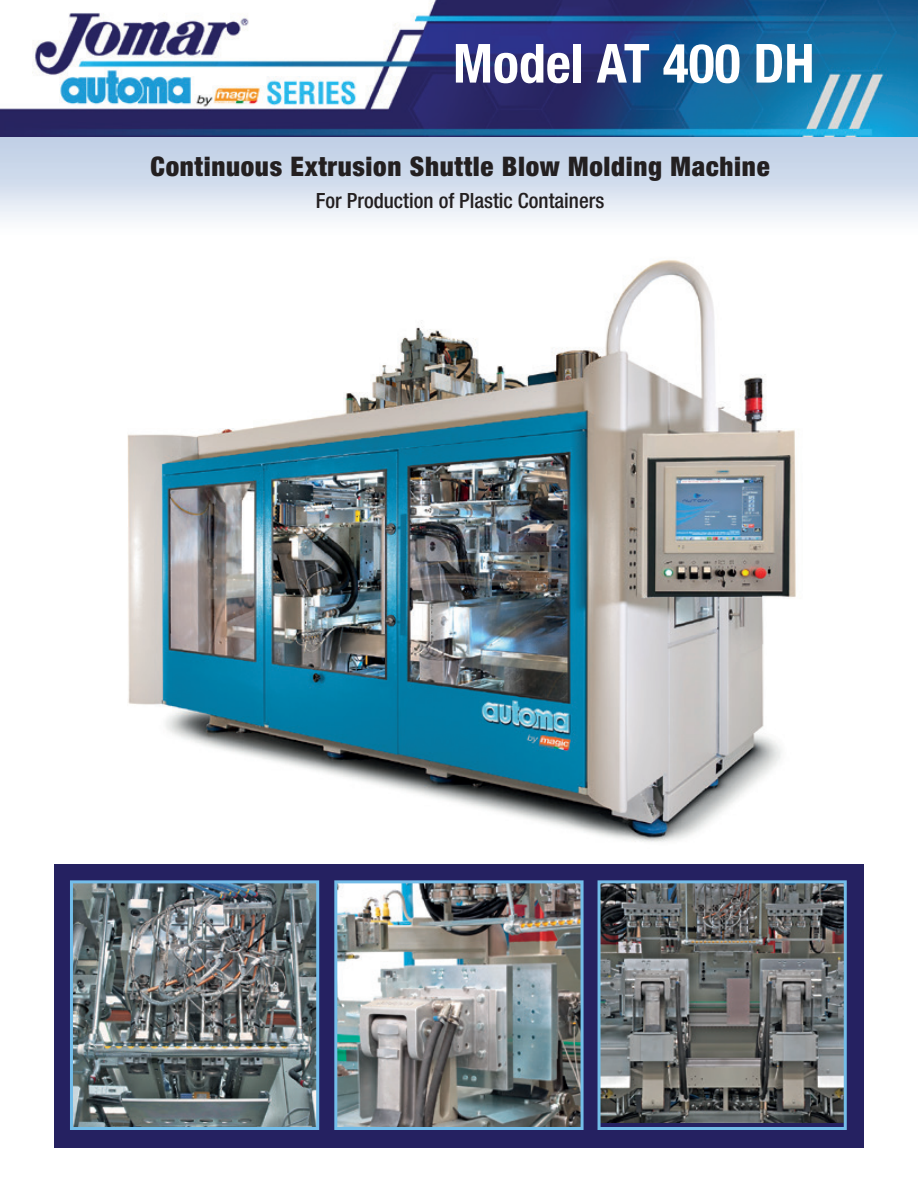
<style>
.page{position:relative;width:918px;height:1188px;background:#fff}
.page>*{position:absolute;margin:0;border:0;box-sizing:border-box;transform-origin:0 0}
.t1{font:700 condensed 54px "Helvetica Neue";color:#fff}
.t2{font:900 condensed 27px "Helvetica Neue";letter-spacing:.025em;color:#231f20}
.t3{font:500 condensed 21px "Helvetica Neue";color:#231f20}
</style>
<div class="page">
<img style="left:127px;top:260px;width:669px;height:582px">
<img style="left:0;top:0;width:918px;height:137px">
<div style="left:0;top:137px;width:918px;height:103px;background:linear-gradient(to bottom,#b8c9e3,#fff)"></div>
<div style="left:54px;top:864px;width:810px;height:284px;background:#252161"></div>
<img style="left:602px;top:884px;width:241px;height:239px">
<div style="left:598px;top:880px;width:249px;height:250px;border:3px solid #73bde9"></div>
<img style="left:338px;top:884px;width:242px;height:242px">
<div style="left:334px;top:880px;width:250px;height:250px;border:3px solid #73bde9"></div>
<img style="left:74px;top:884px;width:241px;height:242px">
<div style="left:70px;top:880px;width:249px;height:250px;border:3px solid #73bde9"></div>
<h1 class="t1" style="left:453px;top:31px;width:363px">Model AT 400 DH</h1>
<p class="t2" style="left:151px;top:150px;width:621px">Continuous Extrusion Shuttle Blow Molding Machine</p>
<p class="t3" style="left:316px;top:188px;width:290px">For Production of Plastic Containers</p>
</div>
